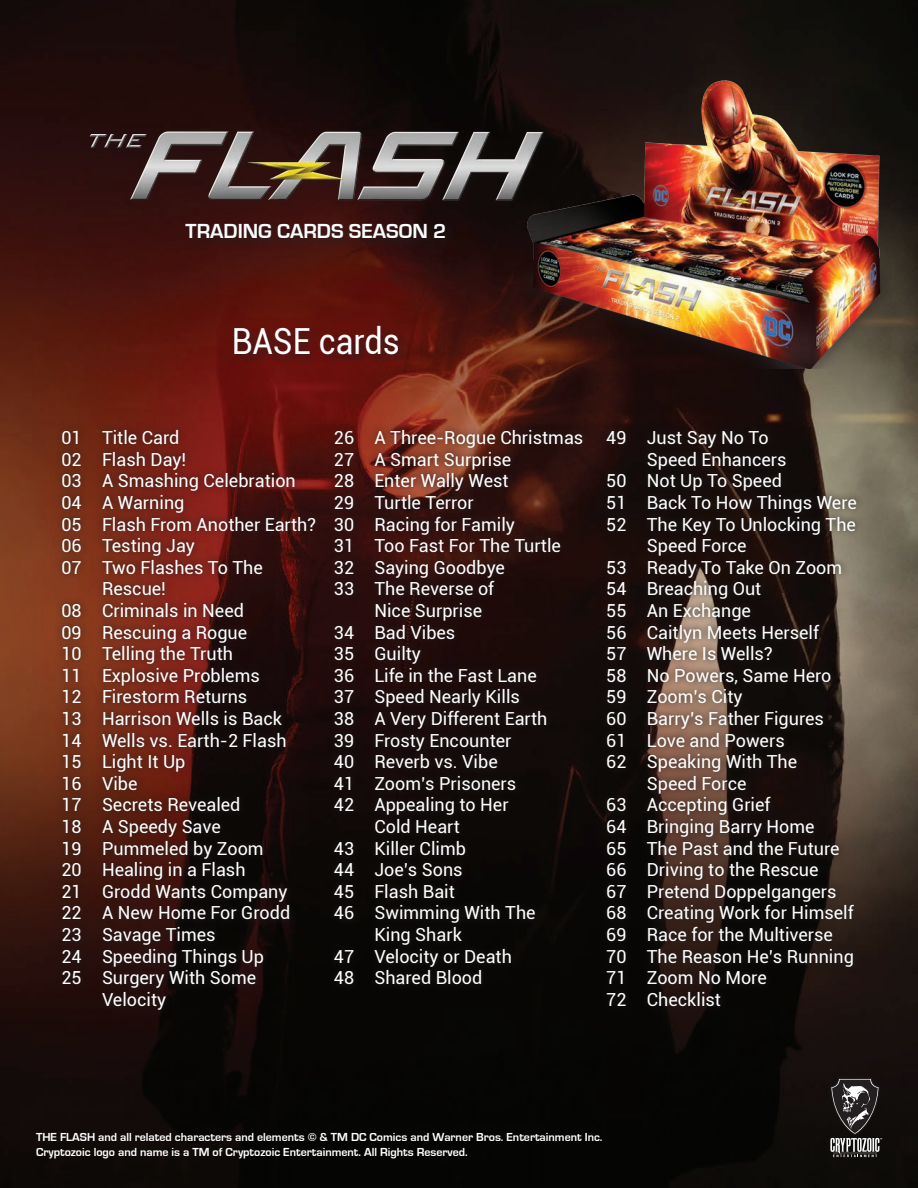
<style>
.page{position:relative;width:918px;height:1188px;background:#fff}
.page>*{position:absolute;margin:0;border:0;box-sizing:border-box;transform-origin:0 0}
.t1{font:36px "Roboto";color:#fff;scale:.9 1}
.t2{font:700 21px "Eurostile";color:#fbfdfe}
.t3{font:18px "Roboto";color:#fff}
.t4{font:700 12px/14.4px "Eurostile";color:#fff}
</style>
<div class="page">
<img style="left:0;top:0;width:918px;height:1188px">
<svg style="left:830px;top:1078px;width:52px;height:79px;background:#494645"></svg>
<svg style="left:55px;top:423px;width:809px;height:594px;background:#2f1712"></svg>
<img style="left:521px;top:58px;width:370px;height:311px">
<div style="left:83px;top:125px;width:468px;height:84px;background:#231f20;opacity:.35"></div>
<img style="left:87px;top:101px;width:458px;height:123px">
<div style="left:183px;top:220px;width:274px;height:31px;background:#231f20;opacity:.75"></div>
<div style="left:231px;top:323px;width:180px;height:43px;background:#231f20;opacity:.75"></div>
<p class="t2" style="left:186px;top:220px;width:262px">TRADING CARDS SEASON 2</p>
<h1 class="t1" style="left:232px;top:316px;width:188px">BASE cards</h1>
<p class="t3" style="left:62px;top:425px;width:119px">01 Title Card</p>
<p class="t3" style="left:62px;top:447px;width:126px">02 Flash Day!</p>
<p class="t3" style="left:62px;top:468px;width:236px">03 A Smashing Celebration</p>
<p class="t3" style="left:62px;top:490px;width:124px">04 A Warning</p>
<p class="t3" style="left:62px;top:512px;width:256px">05 Flash From Another Earth?</p>
<p class="t3" style="left:62px;top:533px;width:135px">06 Testing Jay</p>
<p class="t3" style="left:62px;top:555px;width:203px">07 Two Flashes To The</p>
<p class="t3" style="left:102px;top:576px;width:66px">Rescue!</p>
<p class="t3" style="left:62px;top:598px;width:184px">08 Criminals in Need</p>
<p class="t3" style="left:62px;top:620px;width:187px">09 Rescuing a Rogue</p>
<p class="t3" style="left:62px;top:641px;width:173px">10 Telling the Truth</p>
<p class="t3" style="left:62px;top:663px;width:200px">11 Explosive Problems</p>
<p class="t3" style="left:62px;top:684px;width:187px">12 Firestorm Returns</p>
<p class="t3" style="left:62px;top:706px;width:222px">13 Harrison Wells is Back</p>
<p class="t3" style="left:62px;top:728px;width:227px">14 Wells vs. Earth-2 Flash</p>
<p class="t3" style="left:62px;top:749px;width:125px">15 Light It Up</p>
<p class="t3" style="left:62px;top:771px;width:78px">16 Vibe</p>
<p class="t3" style="left:62px;top:792px;width:181px">17 Secrets Revealed</p>
<p class="t3" style="left:62px;top:814px;width:161px">18 A Speedy Save</p>
<p class="t3" style="left:62px;top:836px;width:204px">19 Pummeled by Zoom</p>
<p class="t3" style="left:62px;top:857px;width:186px">20 Healing in a Flash</p>
<p class="t3" style="left:62px;top:879px;width:228px">21 Grodd Wants Company</p>
<p class="t3" style="left:62px;top:900px;width:230px">22 A New Home For Grodd</p>
<p class="t3" style="left:62px;top:922px;width:156px">23 Savage Times</p>
<p class="t3" style="left:62px;top:944px;width:204px">24 Speeding Things Up</p>
<p class="t3" style="left:62px;top:965px;width:196px">25 Surgery With Some</p>
<p class="t3" style="left:102px;top:987px;width:66px">Velocity</p>
<p class="t3" style="left:334px;top:425px;width:251px">26 A Three-Rogue Christmas</p>
<p class="t3" style="left:334px;top:447px;width:179px">27 A Smart Surprise</p>
<p class="t3" style="left:334px;top:468px;width:176px">28 Enter Wally West</p>
<p class="t3" style="left:334px;top:490px;width:141px">29 Turtle Terror</p>
<p class="t3" style="left:334px;top:512px;width:183px">30 Racing for Family</p>
<p class="t3" style="left:334px;top:533px;width:229px">31 Too Fast For The Turtle</p>
<p class="t3" style="left:334px;top:555px;width:173px">32 Saying Goodbye</p>
<p class="t3" style="left:334px;top:576px;width:162px">33 The Reverse of</p>
<p class="t3" style="left:374px;top:598px;width:109px">Nice Surprise</p>
<p class="t3" style="left:334px;top:620px;width:123px">34 Bad Vibes</p>
<p class="t3" style="left:334px;top:641px;width:89px">35 Guilty</p>
<p class="t3" style="left:334px;top:663px;width:204px">36 Life in the Fast Lane</p>
<p class="t3" style="left:334px;top:684px;width:188px">37 Speed Nearly Kills</p>
<p class="t3" style="left:334px;top:706px;width:215px">38 A Very Different Earth</p>
<p class="t3" style="left:334px;top:728px;width:179px">39 Frosty Encounter</p>
<p class="t3" style="left:334px;top:749px;width:165px">40 Reverb vs. Vibe</p>
<p class="t3" style="left:334px;top:771px;width:184px">41 Zoom’s Prisoners</p>
<p class="t3" style="left:334px;top:792px;width:176px">42 Appealing to Her</p>
<p class="t3" style="left:374px;top:814px;width:87px">Cold Heart</p>
<p class="t3" style="left:334px;top:836px;width:134px">43 Killer Climb</p>
<p class="t3" style="left:334px;top:857px;width:130px">44 Joe’s Sons</p>
<p class="t3" style="left:334px;top:879px;width:122px">45 Flash Bait</p>
<p class="t3" style="left:334px;top:900px;width:203px">46 Swimming With The</p>
<p class="t3" style="left:374px;top:922px;width:89px">King Shark</p>
<p class="t3" style="left:334px;top:944px;width:180px">47 Velocity or Death</p>
<p class="t3" style="left:334px;top:965px;width:150px">48 Shared Blood</p>
<p class="t3" style="left:606px;top:425px;width:164px">49 Just Say No To</p>
<p class="t3" style="left:647px;top:447px;width:141px">Speed Enhancers</p>
<p class="t3" style="left:606px;top:468px;width:177px">50 Not Up To Speed</p>
<p class="t3" style="left:606px;top:490px;width:252px">51 Back To How Things Were</p>
<p class="t3" style="left:606px;top:512px;width:251px">52 The Key To Unlocking The</p>
<p class="t3" style="left:647px;top:533px;width:101px">Speed Force</p>
<p class="t3" style="left:606px;top:555px;width:237px">53 Ready To Take On Zoom</p>
<p class="t3" style="left:606px;top:576px;width:157px">54 Breaching Out</p>
<p class="t3" style="left:606px;top:598px;width:146px">55 An Exchange</p>
<p class="t3" style="left:606px;top:620px;width:214px">56 Caitlyn Meets Herself</p>
<p class="t3" style="left:606px;top:641px;width:168px">57 Where Is Wells?</p>
<p class="t3" style="left:606px;top:663px;width:227px">58 No Powers, Same Hero</p>
<p class="t3" style="left:606px;top:684px;width:138px">59 Zoom’s City</p>
<p class="t3" style="left:606px;top:706px;width:219px">60 Barry’s Father Figures</p>
<p class="t3" style="left:606px;top:728px;width:180px">61 Love and Powers</p>
<p class="t3" style="left:606px;top:749px;width:192px">62 Speaking With The</p>
<p class="t3" style="left:647px;top:771px;width:101px">Speed Force</p>
<p class="t3" style="left:606px;top:792px;width:166px">63 Accepting Grief</p>
<p class="t3" style="left:606px;top:814px;width:210px">64 Bringing Barry Home</p>
<p class="t3" style="left:606px;top:836px;width:235px">65 The Past and the Future</p>
<p class="t3" style="left:606px;top:857px;width:214px">66 Driving to the Rescue</p>
<p class="t3" style="left:606px;top:879px;width:232px">67 Pretend Doppelgangers</p>
<p class="t3" style="left:606px;top:900px;width:249px">68 Creating Work for Himself</p>
<p class="t3" style="left:606px;top:922px;width:228px">69 Race for the Multiverse</p>
<p class="t3" style="left:606px;top:944px;width:249px">70 The Reason He’s Running</p>
<p class="t3" style="left:606px;top:965px;width:162px">71 Zoom No More</p>
<p class="t3" style="left:606px;top:987px;width:116px">72 Checklist</p>
<p class="t4" style="left:36px;top:1130px;width:568px">THE FLASH and all related characters and elements © &amp; TM DC Comics and Warner Bros. Entertainment Inc.<br>Cryptozoic logo and name is a TM of Cryptozoic Entertainment. All Rights Reserved.</p>
</div>
